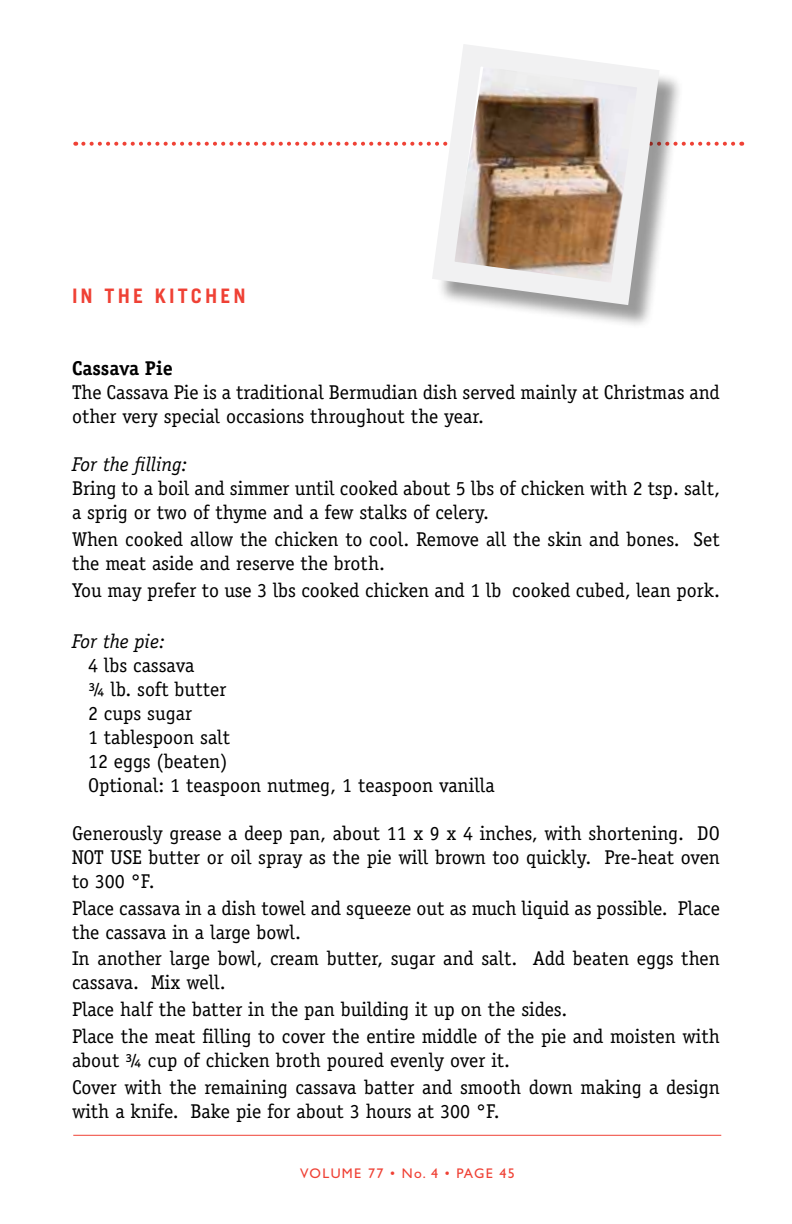
<style>
.page{position:relative;width:792px;height:1224px;background:#fff}
.page>*{position:absolute;margin:0;border:0;box-sizing:border-box;transform-origin:0 0}
.t1{font:20px/24px "Officina Serif";color:#000}
.t2{font:italic 20px "Officina Serif";color:#000}
.t3{font:700 20px "Trade Gothic";letter-spacing:.155em;color:#ef4135}
.t4{font:700 20px "Officina Serif";color:#000}
.t5{font:14px "Gill Sans";letter-spacing:.1em;color:#ef4135}
</style>
<div class="page">
<hr style="left:73px;top:1135px;width:648px;height:1px;background:#ef4135">
<svg style="left:83px;top:142px;width:659px;height:4px"></svg>
<div style="left:435px;top:47px;width:248px;height:282px;background:#000;opacity:.4"></div>
<svg style="left:421px;top:44px;width:250px;height:272px"></svg>
<p class="t3" style="left:72px;top:284px;width:175px">IN THE KITCHEN</p>
<p class="t4" style="left:72px;top:356px;width:102px">Cassava Pie</p>
<p class="t1" style="left:72px;top:380px;width:649px">The Cassava Pie is a traditional Bermudian dish served mainly at Christmas and other very special occasions throughout the year.</p>
<p class="t2" style="left:72px;top:453px;width:117px">For the filling:</p>
<p class="t1" style="left:72px;top:476px;width:650px">Bring to a boil and simmer until cooked about 5 lbs of chicken with 2 tsp. salt, a sprig or two of thyme and a few stalks of celery.</p>
<p class="t1" style="left:72px;top:527px;width:649px">When cooked allow the chicken to cool. Remove all the skin and bones. Set the meat aside and reserve the broth.</p>
<p class="t1" style="left:72px;top:578px;width:650px">You may prefer to use 3 lbs cooked chicken and 1 lb cooked cubed, lean pork.</p>
<p class="t2" style="left:72px;top:629px;width:94px">For the pie:</p>
<p class="t1" style="left:88px;top:653px;width:408px">4 lbs cassava<br>¾ lb. soft butter<br>2 cups sugar<br>1 tablespoon salt<br>12 eggs (beaten)<br>Optional: 1 teaspoon nutmeg, 1 teaspoon vanilla</p>
<p class="t1" style="left:72px;top:821px;width:650px;text-align:justify">Generously grease a deep pan, about 11 x 9 x 4 inches, with shortening. DO NOT USE butter or oil spray as the pie will brown too quickly. Pre-heat oven to 300 °F.</p>
<p class="t1" style="left:72px;top:896px;width:650px">Place cassava in a dish towel and squeeze out as much liquid as possible. Place the cassava in a large bowl.</p>
<p class="t1" style="left:72px;top:947px;width:649px">In another large bowl, cream butter, sugar and salt. Add beaten eggs then cassava. Mix well.</p>
<p class="t1" style="left:72px;top:996px;width:650px;line-height:26.8px">Place half the batter in the pan building it up on the sides.<br>Place the meat filling to cover the entire middle of the pie and moisten with</p>
<p class="t1" style="left:72px;top:1047px;width:649px;line-height:26.8px">about ¾ cup of chicken broth poured evenly over it.<br>Cover with the remaining cassava batter and smooth down making a design</p>
<p class="t1" style="left:72px;top:1099px;width:429px">with a knife. Bake pie for about 3 hours at 300 °F.</p>
<p class="t5" style="left:300px;top:1165px;width:216px">VOLUME 77 • No. 4 • PAGE 45</p>
</div>
